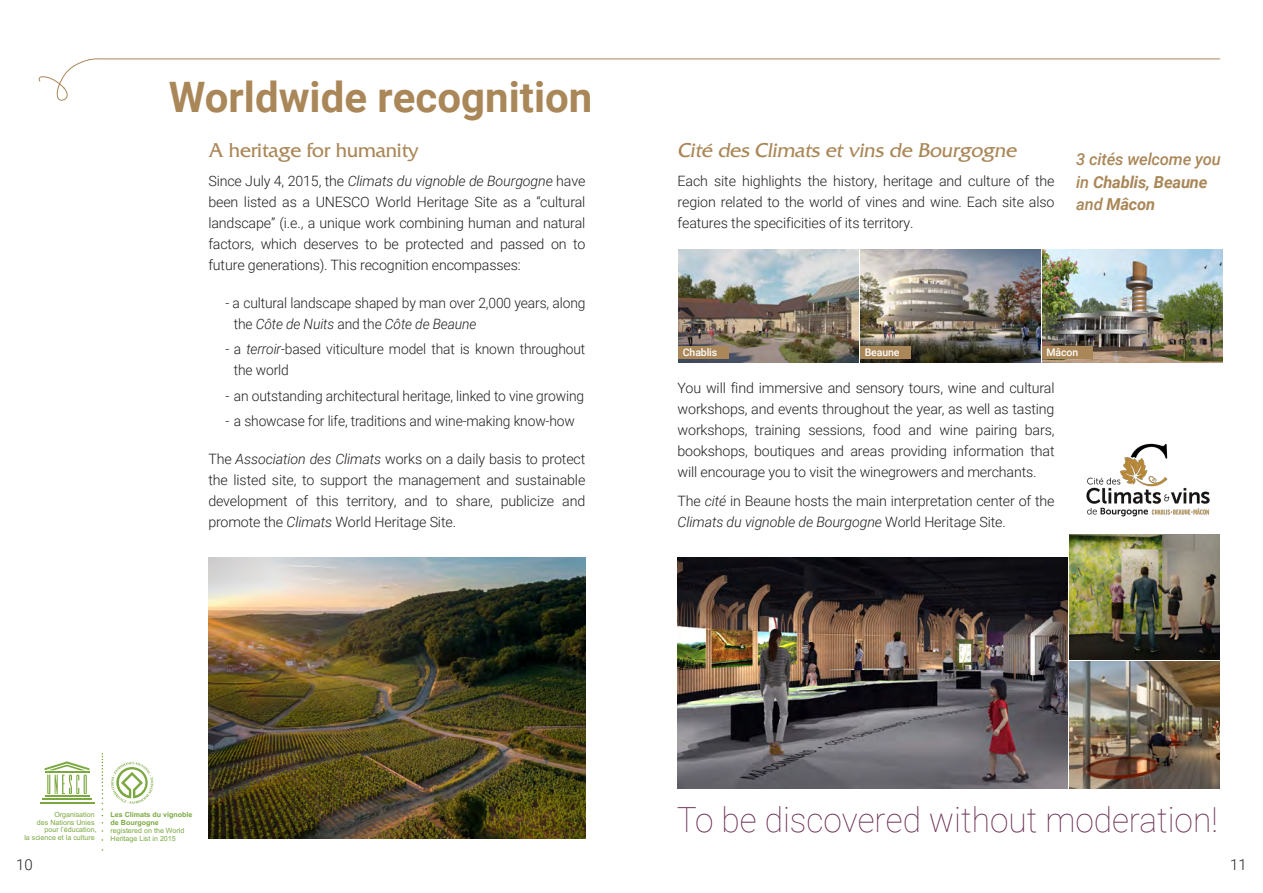
<style>
.page{position:relative;width:1263px;height:893px;background:#fff}
.page>*{position:absolute;margin:0;border:0;box-sizing:border-box;transform-origin:0 0}
.t1{font:700 42px "Roboto";color:#aa8758}
.t2{font:100 34.5px "Roboto";color:#682a50}
.t3{font:italic 21px "Friz Quadrata Std";color:#aa8758}
.t4{font:21px "Friz Quadrata Std";letter-spacing:-.01em;color:#aa8758}
.t5{font:italic 500 16.5px/22.5px "Roboto";letter-spacing:-.01em;color:#aa8758}
.t6{font:300 15px "Roboto";color:#231f20}
.t7{font:300 14.25px/21px "Roboto";letter-spacing:-.01em;color:#231f20;text-align:justify}
.t8{font:500 10.5px "Roboto";letter-spacing:-.01em;color:#fff}
.t9{font:7.05px/7.8px "Arial";color:#7ca840;text-align:right}
.t10{font:700 7.05px/7.8px "Arial";color:#7ca840}
.s1{font-style:italic}
.s2{font-weight:700}
.s3{font-weight:400}
</style>
<div class="page">
<img style="left:1086px;top:443px;width:124px;height:74px">
<img style="left:1069px;top:534px;width:151px;height:125px">
<img style="left:1069px;top:662px;width:151px;height:127px">
<img style="left:677px;top:557px;width:390px;height:232px">
<img style="left:208px;top:557px;width:377px;height:282px">
<img style="left:679px;top:250px;width:179px;height:113px">
<img style="left:860px;top:250px;width:180px;height:113px">
<img style="left:1042px;top:250px;width:180px;height:113px">
<div style="left:679px;top:346px;width:50px;height:13px;background:#aa8758"></div>
<div style="left:860px;top:346px;width:51px;height:13px;background:#aa8758"></div>
<div style="left:1042px;top:346px;width:50px;height:13px;background:#aa8758"></div>
<svg style="left:102px;top:753px;width:1px;height:63px"></svg>
<hr style="left:45px;top:795px;width:44px;height:2px;background:#7ca840">
<hr style="left:42px;top:798px;width:50px;height:2px;background:#7ca840">
<hr style="left:40px;top:802px;width:54px;height:1px;background:#7ca840">
<svg style="left:45px;top:761px;width:44px;height:33px"></svg>
<svg style="left:111px;top:762px;width:42px;height:42px"></svg>
<svg style="left:38px;top:58px;width:1183px;height:43px"></svg>
<p class="t1" style="left:169px;top:68px;width:425px">Worldwide recognition</p>
<p class="t4" style="left:208px;top:138px;width:212px">A heritage for humanity</p>
<p class="t7" style="left:208px;top:170px;width:379px">Since July 4, 2015, the <span class="s1">Climats du vignoble de Bourgogne</span> have been listed as a UNESCO World Heritage Site as a “cultural landscape” (i.e., a unique work combining human and natural factors, which deserves to be protected and passed on to future generations). This recognition encompasses:</p>
<p class="t7" style="left:234px;top:292px;width:353px;text-indent:-9px">- a cultural landscape shaped by man over 2,000 years, along the <span class="s1">Côte de Nuits</span> and the <span class="s1">Côte de Beaune</span></p>
<p class="t7" style="left:234px;top:338px;width:353px;text-indent:-9px">- a <span class="s1">terroir</span>-based viticulture model that is known throughout the world</p>
<p class="t7" style="left:225px;top:385px;width:360px">- an outstanding architectural heritage, linked to vine growing</p>
<p class="t7" style="left:225px;top:410px;width:351px">- a showcase for life, traditions and wine-making know-how</p>
<p class="t7" style="left:208px;top:448px;width:378px">The <span class="s1">Association des Climats</span> works on a daily basis to protect the listed site, to support the management and sustainable development of this territory, and to share, publicize and promote the <span class="s1">Climats</span> World Heritage Site.</p>
<p class="t3" style="left:677px;top:138px;width:344px">Cité des Climats et vins de Bourgogne</p>
<p class="t7" style="left:677px;top:170px;width:379px">Each site highlights the history, heritage and culture of the region related to the world of vines and wine. Each site also features the specificities of its territory.</p>
<p class="t5" style="left:1076px;top:147px;width:146px">3 cités welcome you in <span class="s2">Chablis, Beaune </span>and <span class="s2">Mâcon</span></p>
<p class="t8" style="left:683px;top:345px;width:36px">Chablis</p>
<p class="t8" style="left:865px;top:345px;width:36px">Beaune</p>
<p class="t8" style="left:1046px;top:345px;width:33px">Mâcon</p>
<p class="t7" style="left:677px;top:377px;width:378px">You will find immersive and sensory tours, wine and cultural workshops, and events throughout the year, as well as tasting workshops, training sessions, food and wine pairing bars, bookshops, boutiques and areas providing information that will encourage you to visit the winegrowers and merchants.</p>
<p class="t7" style="left:677px;top:490px;width:379px">The <span class="s1">cité</span> in Beaune hosts the main interpretation center of the<br><span class="s1">Climats du vignoble de Bourgogne</span> World Heritage Site.</p>
<p class="t9" style="left:24px;top:811px;width:74px">Organisation<br>des Nations Unies pour l’éducation,<br>la science et la culture</p>
<p class="t6" style="left:16px;top:855px;width:18px">10</p>
<p class="t10" style="left:111px;top:811px;width:83px">Les Climats du vignoble de Bourgogne<br><span class="s3">registered on the World</span></p>
<p class="t9" style="left:111px;top:835px;width:67px">Heritage List in 2015</p>
<p class="t2" style="left:677px;top:796px;width:542px">To be discovered without moderation!</p>
<p class="t6" style="left:1230px;top:855px;width:18px">11</p>
</div>
